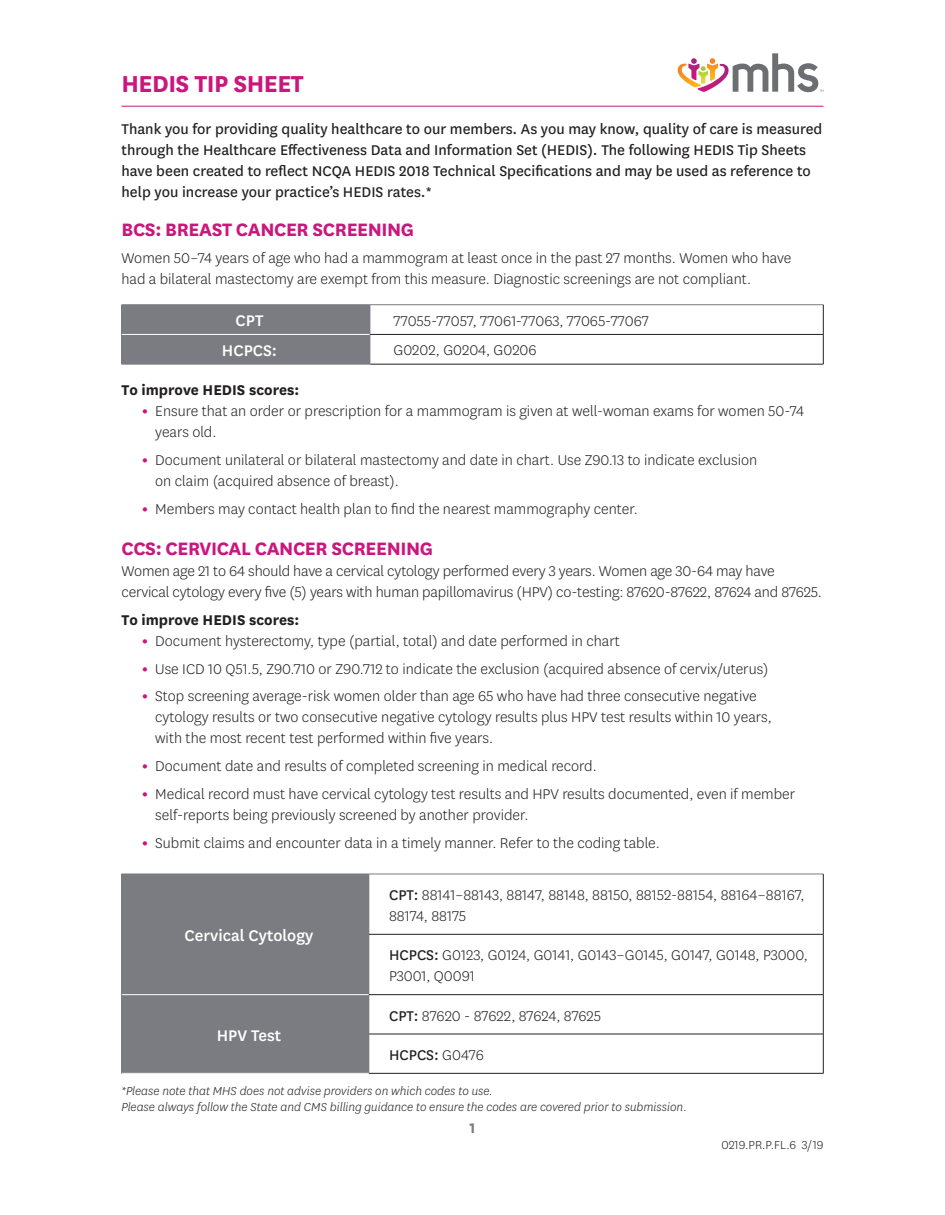
<style>
.page{position:relative;width:945px;height:1215px;background:#fff}
.page>*{position:absolute;margin:0;border:0;box-sizing:border-box;transform-origin:0 0}
.t1{font:700 27px "Centene Sans";letter-spacing:-.02em;color:#ca177d}
.t2{font:700 21px "Centene Sans";letter-spacing:-.02em;color:#ca177d}
.t3{font:500 18px "Centene Sans";color:#fff}
.t4{font:300 16.5px/21px "Centene Sans";color:#231f20}
.t5{font:16.5px/21px "Centene Sans";color:#231f20}
.t6{font:700 16.5px "Centene Sans";color:#231f20}
.t7{font:700 16.5px "Centene Sans";color:#7a7c81}
.t8{font:italic 300 13.5px "Centene Sans";color:#231f20}
.t9{font:300 13.5px "Centene Sans";color:#231f20}
.s1{font-weight:700;font-size:18px;color:#ca177d}
.s2{font-weight:400}
.s3{font-weight:300}
</style>
<div class="page">
<div style="left:122px;top:305px;width:248px;height:29px;background:#7a7c81"></div>
<div style="left:122px;top:334px;width:248px;height:30px;background:#7a7c81"></div>
<hr style="left:370px;top:364px;width:454px;height:1px;background:#231f20">
<hr style="left:122px;top:304px;width:248px;height:1px;background:#7a7c81">
<svg style="left:121px;top:305px;width:1px;height:29px"></svg>
<hr style="left:121px;top:334px;width:1px;height:30px;background:#7a7c81">
<hr style="left:370px;top:334px;width:1px;height:30px;background:#7a7c81">
<hr style="left:122px;top:364px;width:248px;height:1px;background:#7a7c81">
<svg style="left:370px;top:305px;width:1px;height:29px"></svg>
<hr style="left:370px;top:304px;width:454px;height:1px;background:#7a7c81">
<svg style="left:823px;top:305px;width:1px;height:59px"></svg>
<hr style="left:370px;top:334px;width:454px;height:1px;background:#231f20">
<hr style="left:122px;top:334px;width:248px;height:1px;background:#fff">
<div style="left:122px;top:874px;width:247px;height:121px;background:#7a7c81"></div>
<div style="left:122px;top:995px;width:247px;height:78px;background:#7a7c81"></div>
<hr style="left:823px;top:995px;width:1px;height:39px;background:#231f20">
<hr style="left:369px;top:1034px;width:455px;height:1px;background:#231f20">
<hr style="left:823px;top:1034px;width:1px;height:39px;background:#231f20">
<hr style="left:369px;top:1073px;width:455px;height:1px;background:#231f20">
<hr style="left:121px;top:874px;width:1px;height:60px;background:#7a7c81">
<hr style="left:121px;top:934px;width:1px;height:61px;background:#7a7c81">
<hr style="left:121px;top:995px;width:1px;height:39px;background:#7a7c81">
<hr style="left:369px;top:995px;width:1px;height:39px;background:#7a7c81">
<hr style="left:121px;top:1034px;width:1px;height:39px;background:#7a7c81">
<hr style="left:369px;top:1034px;width:1px;height:39px;background:#7a7c81">
<hr style="left:369px;top:874px;width:1px;height:60px;background:#7a7c81">
<hr style="left:369px;top:934px;width:1px;height:61px;background:#7a7c81">
<hr style="left:369px;top:874px;width:455px;height:1px;background:#7a7c81">
<hr style="left:823px;top:874px;width:1px;height:60px;background:#231f20">
<hr style="left:823px;top:935px;width:1px;height:59px;background:#231f20">
<hr style="left:369px;top:934px;width:455px;height:1px;background:#231f20">
<hr style="left:369px;top:994px;width:455px;height:1px;background:#231f20">
<hr style="left:122px;top:994px;width:247px;height:1px;background:#fff">
<hr style="left:122px;top:106px;width:702px;height:1px;background:#cb177d">
<svg style="left:678px;top:53px;width:146px;height:39px"></svg>
<h1 class="t1" style="left:122px;top:64px;width:184px">HEDIS TIP SHEET</h1>
<p class="t5" style="left:121px;top:117px;width:702px">Thank you for providing quality healthcare to our members. As you may know, quality of care is measured through the Healthcare Effectiveness Data and Information Set (HEDIS). The following HEDIS Tip Sheets have been created to reflect NCQA HEDIS 2018 Technical Specifications and may be used as reference to help you increase your practice’s HEDIS rates.*</p>
<h2 class="t2" style="left:122px;top:214px;width:294px">BCS: BREAST CANCER SCREENING</h2>
<p class="t4" style="left:121px;top:247px;width:671px">Women 50–74 years of age who had a mammogram at least once in the past 27 months. Women who have had a bilateral mastectomy are exempt from this measure. Diagnostic screenings are not compliant.</p>
<p class="t3" style="left:236px;top:309px;width:29px">CPT</p>
<p class="t4" style="left:394px;top:310px;width:257px">77055-77057, 77061-77063, 77065-77067</p>
<p class="t3" style="left:222px;top:338px;width:57px">HCPCS:</p>
<p class="t4" style="left:394px;top:339px;width:145px">G0202, G0204, G0206</p>
<h3 class="t6" style="left:121px;top:379px;width:179px">To improve HEDIS scores:</h3>
<p class="t4" style="left:155px;top:400px;width:650px;text-indent:-14px"><span class="s1">•</span> Ensure that an order or prescription for a mammogram is given at well-woman exams for women 50-74 years old.</p>
<p class="t4" style="left:155px;top:449px;width:604px;text-indent:-14px"><span class="s1">•</span> Document unilateral or bilateral mastectomy and date in chart. Use Z90.13 to indicate exclusion on claim (acquired absence of breast).</p>
<p class="t4" style="left:142px;top:498px;width:498px"><span class="s1">•</span> Members may contact health plan to find the nearest mammography center.</p>
<h2 class="t2" style="left:122px;top:534px;width:313px">CCS: CERVICAL CANCER SCREENING</h2>
<p class="t4" style="left:122px;top:560px;width:702px">Women age 21 to 64 should have a cervical cytology performed every 3 years. Women age 30-64 may have cervical cytology every five (5) years with human papillomavirus (HPV) co-testing: 87620-87622, 87624 and 87625.</p>
<h3 class="t6" style="left:122px;top:608px;width:179px">To improve HEDIS scores:</h3>
<p class="t4" style="left:142px;top:630px;width:480px"><span class="s1">•</span> Document hysterectomy, type (partial, total) and date performed in chart</p>
<p class="t4" style="left:142px;top:658px;width:628px"><span class="s1">•</span> Use ICD 10 Q51.5, Z90.710 or Z90.712 to indicate the exclusion (acquired absence of cervix/uterus)</p>
<p class="t4" style="left:155px;top:685px;width:618px;text-indent:-14px"><span class="s1">•</span> Stop screening average-risk women older than age 65 who have had three consecutive negative cytology results or two consecutive negative cytology results plus HPV test results within 10 years, with the most recent test performed within five years.</p>
<p class="t4" style="left:142px;top:755px;width:457px"><span class="s1">•</span> Document date and results of completed screening in medical record.</p>
<p class="t4" style="left:155px;top:783px;width:642px;text-indent:-14px"><span class="s1">•</span> Medical record must have cervical cytology test results and HPV results documented, even if member self-reports being previously screened by another provider.</p>
<p class="t4" style="left:142px;top:832px;width:520px"><span class="s1">•</span> Submit claims and encounter data in a timely manner. Refer to the coding table.</p>
<p class="t3" style="left:185px;top:923px;width:130px">Cervical Cytology</p>
<p class="t4" style="left:389px;top:884px;width:417px"><span class="s2">CPT:</span> 88141–88143, 88147, 88148, 88150, 88152-88154, 88164–88167,<br>88174, 88175</p>
<p class="t4" style="left:389px;top:944px;width:420px"><span class="s2">HCPCS:</span> G0123, G0124, G0141, G0143–G0145, G0147, G0148, P3000,<br>P3001, Q0091</p>
<p class="t4" style="left:389px;top:1004px;width:214px"><span class="s2">CPT:</span> 87620 - 87622, 87624, 87625</p>
<p class="t5" style="left:389px;top:1043px;width:96px">HCPCS: <span class="s3">G0476</span></p>
<p class="t8" style="left:122px;top:1083px;width:373px">*Please note that MHS does not advise providers on which codes to use.</p>
<p class="t8" style="left:122px;top:1099px;width:567px">Please always follow the State and CMS billing guidance to ensure the codes are covered prior to submission.</p>
<p class="t3" style="left:217px;top:1023px;width:66px">HPV Test</p>
<p class="t7" style="left:469px;top:1116px;width:8px">1</p>
<p class="t9" style="left:721px;top:1136px;width:104px">0219.PR.P.FL.6 3/19</p>
</div>
